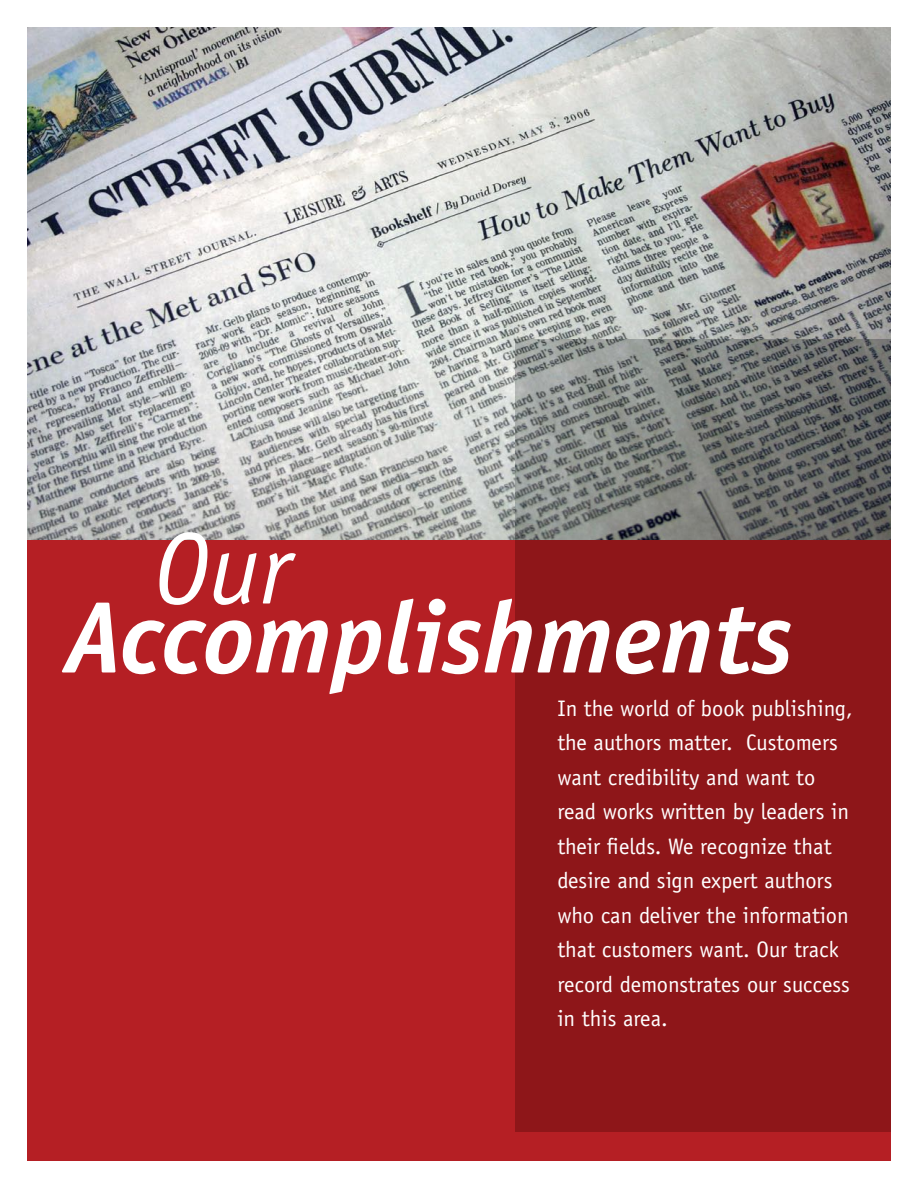
<style>
.page{position:relative;width:918px;height:1188px;background:#fff}
.page>*{position:absolute;margin:0;border:0;box-sizing:border-box;transform-origin:0 0}
.t1{font:italic 700 102px "Officina Sans";color:#fff}
.t2{font:italic 102px "Officina Sans";color:#fff}
.t3{font:22.5px/34.5px "Officina Sans";color:#fff}
</style>
<div class="page">
<div style="left:27px;top:511px;width:864px;height:650px;background:#b51f24"></div>
<img style="left:27px;top:27px;width:864px;height:513px">
<div style="left:516px;top:540px;width:375px;height:591px;background:#8e1619"></div>
<img style="left:516px;top:339px;width:375px;height:201px">
<h1 class="t2" style="left:154px;top:510px;width:137px">Our</h1>
<h1 class="t1" style="left:64px;top:576px;width:731px">Accomplishments</h1>
<p class="t3" style="left:557px;top:691px;width:297px">In the world of book publishing, the authors matter. Customers want credibility and want to read works written by leaders in their fields. We recognize that desire and sign expert authors who can deliver the information that customers want. Our track record demonstrates our success in this area.</p>
</div>
